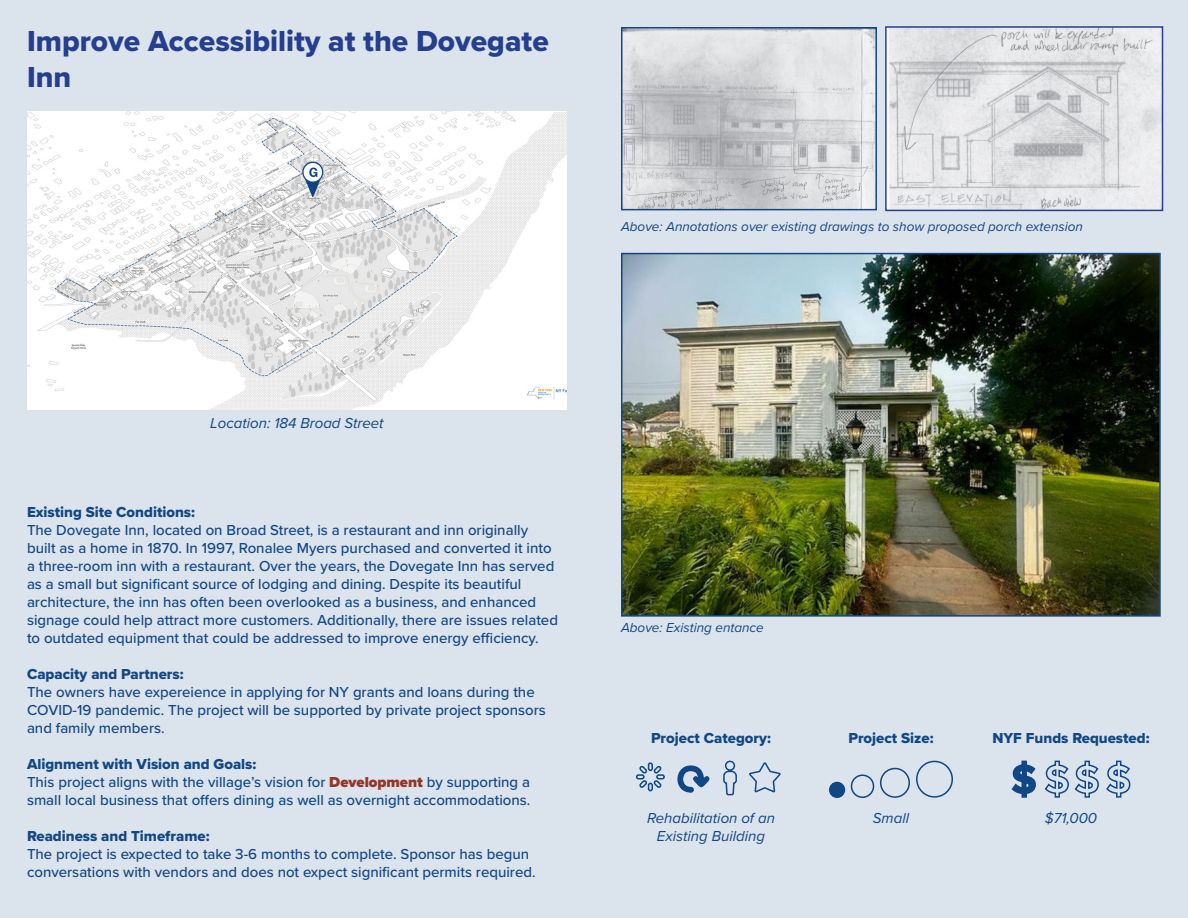
<style>
.page{position:relative;width:1188px;height:918px;background:#dbe3ec}
.page>*{position:absolute;margin:0;border:0;box-sizing:border-box;transform-origin:0 0}
.t1{font:30px/36px "Proxima Nova Extrabld";color:#253f8e}
.t2{font:500 15px/18px "Proxima Nova";color:#114784}
.t3{font:15px "Proxima Nova Extrabld";color:#114784}
.t4{font:italic 15px "Proxima Nova";color:#104784}
.t5{font:15px "Proxima Nova Extrabld";color:#104784}
.t6{font:italic 13.5px "Proxima Nova";color:#114784}
.s1{font-weight:900;color:#95342a}
</style>
<div class="page">
<svg style="left:635px;top:762px;width:30px;height:30px"></svg>
<svg style="left:749px;top:762px;width:32px;height:31px"></svg>
<svg style="left:677px;top:765px;width:33px;height:28px"></svg>
<svg style="left:723px;top:760px;width:14px;height:36px"></svg>
<svg style="left:1011px;top:760px;width:25px;height:38px"></svg>
<div style="left:830px;top:783px;width:14px;height:14px;background:#104784;border-radius:50%"></div>
<div style="left:829px;top:782px;width:16px;height:16px;border:2px solid #104784;border-radius:50%"></div>
<div style="left:851px;top:774px;width:23px;height:24px;border:2px solid #104784;border-radius:50%"></div>
<div style="left:880px;top:768px;width:30px;height:30px;border:2px solid #104784;border-radius:50%"></div>
<div style="left:916px;top:761px;width:37px;height:37px;border:2px solid #104784;border-radius:50%"></div>
<svg style="left:1044px;top:760px;width:87px;height:38px"></svg>
<img style="left:27px;top:111px;width:540px;height:298px">
<img style="left:624px;top:30px;width:250px;height:177px">
<div style="left:621px;top:27px;width:256px;height:183px;border:2px solid #104784"></div>
<img style="left:624px;top:256px;width:534px;height:358px">
<div style="left:621px;top:253px;width:540px;height:364px;border:2px solid #104784"></div>
<img style="left:888px;top:29px;width:272px;height:179px">
<div style="left:885px;top:26px;width:278px;height:185px;border:2px solid #253f8e"></div>
<p class="t1" style="left:27px;top:22px;width:523px">Improve Accessibility at the Dovegate<br>Inn</p>
<p class="t6" style="left:621px;top:216px;width:463px">Above: Annotations over existing drawings to show proposed porch extension</p>
<p class="t4" style="left:210px;top:411px;width:175px">Location: 184 Broad Street</p>
<p class="t3" style="left:27px;top:501px;width:170px">Existing Site Conditions:</p>
<p class="t2" style="left:27px;top:521px;width:533px">The Dovegate Inn, located on Broad Street, is a restaurant and inn originally built as a home in 1870. In 1997, Ronalee Myers purchased and converted it into a three-room inn with a restaurant. Over the years, the Dovegate Inn has served as a small but significant source of lodging and dining. Despite its beautiful architecture, the inn has often been overlooked as a business, and enhanced signage could help attract more customers. Additionally, there are issues related to outdated equipment that could be addressed to improve energy efficiency.</p>
<p class="t3" style="left:27px;top:663px;width:158px">Capacity and Partners:</p>
<p class="t2" style="left:27px;top:683px;width:520px">The owners have expereience in applying for NY grants and loans during the<br>COVID-19 pandemic. The project will be supported by private project sponsors and family members.</p>
<p class="t3" style="left:27px;top:753px;width:231px">Alignment with Vision and Goals:</p>
<p class="t2" style="left:27px;top:773px;width:505px">This project aligns with the village’s vision for <span class="s1">Development</span> by supporting a small local business that offers dining as well as overnight accommodations.</p>
<p class="t3" style="left:27px;top:825px;width:184px">Readiness and Timeframe:</p>
<p class="t2" style="left:27px;top:845px;width:510px">The project is expected to take 3-6 months to complete. Sponsor has begun conversations with vendors and does not expect significant permits required.</p>
<p class="t6" style="left:621px;top:617px;width:144px">Above: Existing entance</p>
<p class="t5" style="left:651px;top:727px;width:121px">Project Category:</p>
<p class="t5" style="left:848px;top:727px;width:87px">Project Size:</p>
<p class="t5" style="left:992px;top:727px;width:159px">NYF Funds Requested:</p>
<p class="t4" style="left:647px;top:807px;width:129px">Rehabilitation of an</p>
<p class="t4" style="left:873px;top:807px;width:38px">Small</p>
<p class="t4" style="left:657px;top:825px;width:110px">Existing Building</p>
<p class="t4" style="left:1045px;top:807px;width:54px">$71,000</p>
</div>
